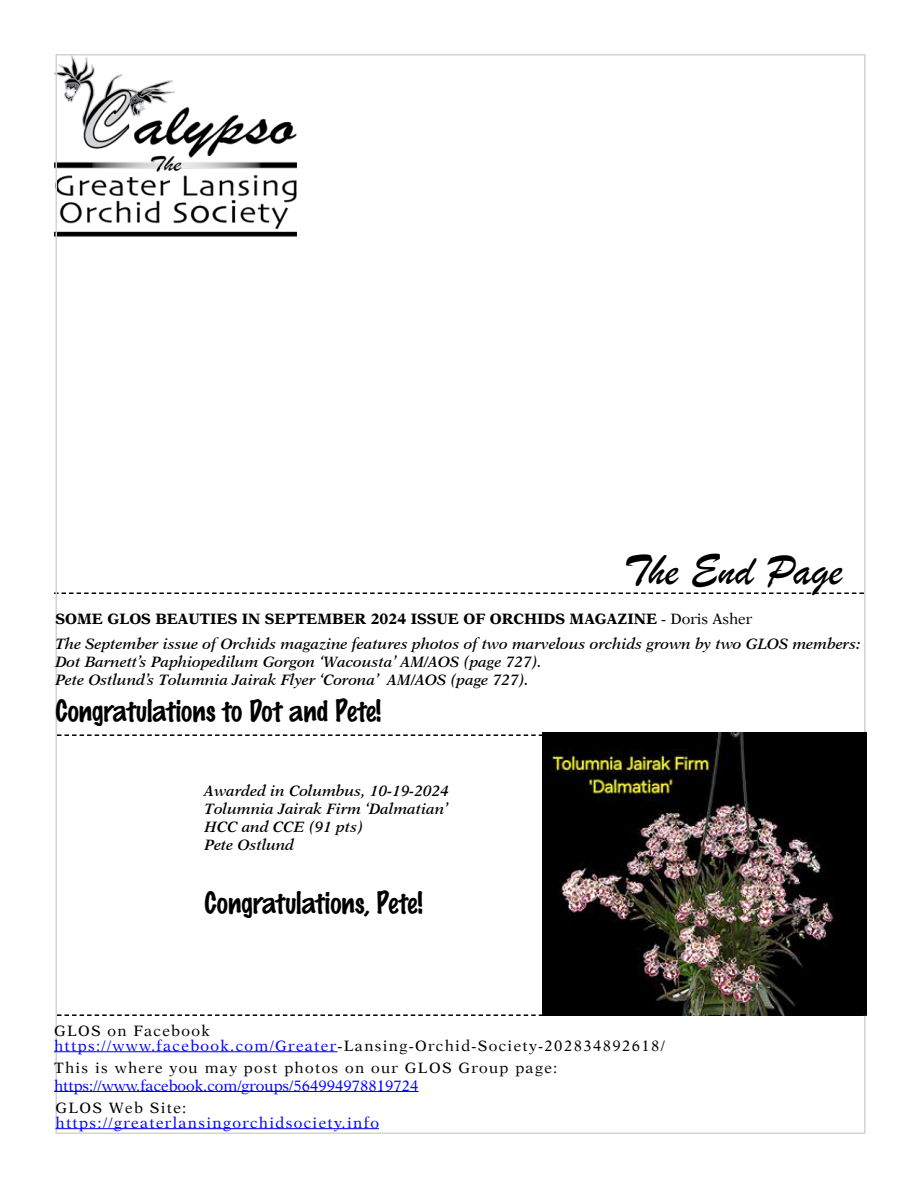
<style>
.page{position:relative;width:918px;height:1188px;background:#fff}
.page>*{position:absolute;margin:0;border:0;box-sizing:border-box;transform-origin:0 0}
.t1{font:45px "Brush Script";color:#000}
.t2{font:27px "Scrawlin S Si";color:#000}
.t3{font:italic 600 15px/18px "Orchid S Si";color:#000}
.t4{font:15px/15px "Orchid S Si";letter-spacing:.09em;color:#000}
.t5{font:700 15px "Orchid Black S Si";color:#000}
.t6{font:15px "Orchid S Si";color:#00f}
.t7{font:15px "Orchid S Si";letter-spacing:.09em;color:#00f}
.s1{font-family:"Orchid S Si";font-weight:400}
.s2{color:#00f}
</style>
<div class="page">
<img style="left:54px;top:54px;width:243px;height:182px">
<svg style="left:54px;top:592px;width:809px;height:2px"></svg>
<svg style="left:59px;top:734px;width:808px;height:2px"></svg>
<svg style="left:59px;top:1014px;width:808px;height:2px"></svg>
<img style="left:542px;top:733px;width:324px;height:283px">
<hr style="left:54px;top:1051px;width:283px;height:1px;background:#00f">
<hr style="left:54px;top:1091px;width:365px;height:1px;background:#00f">
<hr style="left:56px;top:1128px;width:323px;height:1px;background:#00f">
<h1 class="t1" style="left:624px;top:541px;width:220px">The End Page</h1>
<p class="t5" style="left:56px;top:610px;width:698px">SOME GLOS BEAUTIES IN SEPTEMBER 2024 ISSUE OF ORCHIDS MAGAZINE <span class="s1">- Doris Asher</span></p>
<p class="t3" style="left:56px;top:634px;width:807px">The September issue of Orchids magazine features photos of two marvelous orchids grown by two GLOS members:<br>Dot Barnett’s Paphiopedilum Gorgon ‘Wacousta’ AM/AOS (page 727).<br>Pete Ostlund’s Tolumnia Jairak Flyer ‘Corona’ AM/AOS (page 727).</p>
<h2 class="t2" style="left:56px;top:698px;width:327px">Congratulations to Dot and Pete!</h2>
<p class="t3" style="left:205px;top:782px;width:246px">Awarded in Columbus, 10-19-2024<br>Tolumnia Jairak Firm ‘Dalmatian’<br>HCC and CCE (91 pts)<br>Pete Ostlund</p>
<h2 class="t2" style="left:205px;top:890px;width:220px">Congratulations, Pete!</h2>
<p class="t4" style="left:54px;top:1023px;width:613px">GLOS on Facebook <span class="s2">https://www.facebook.com/Greater</span>-Lansing-Orchid-Society-202834892618/</p>
<p class="t4" style="left:54px;top:1060px;width:505px">This is where you may post photos on our GLOS Group page:</p>
<p class="t6" style="left:54px;top:1077px;width:366px">https://www.facebook.com/groups/564994978819724</p>
<p class="t4" style="left:56px;top:1100px;width:132px">GLOS Web Site:</p>
<p class="t7" style="left:56px;top:1114px;width:325px">https://greaterlansingorchidsociety.info</p>
</div>
